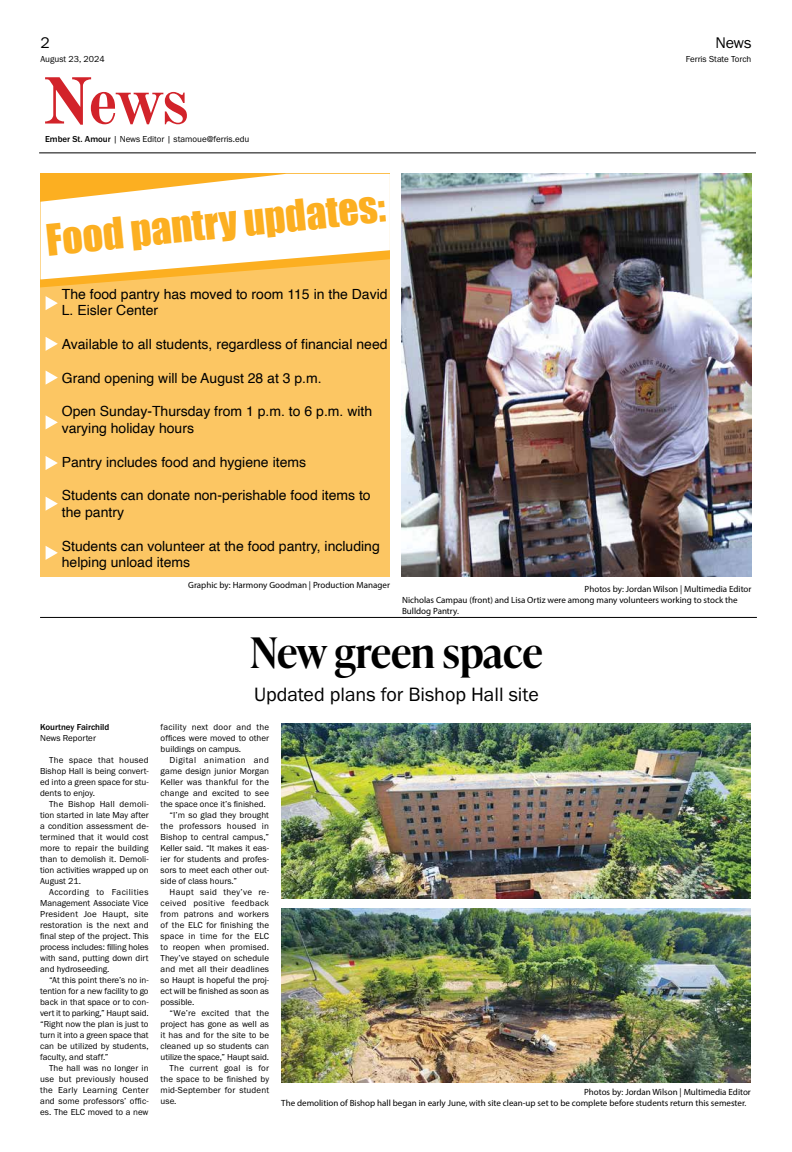
<style>
.page{position:relative;width:792px;height:1152px;background:#fff}
.page>*{position:absolute;margin:0;border:0;box-sizing:border-box;transform-origin:0 0}
.t1{font:700 65px "Old Standard TT";color:#d2232a}
.t2{font:600 42px "Ivy Presto Headline";letter-spacing:-.005em;color:#000}
.t3{font:40px "Impact";color:#fcaf21}
.t4{font:20px "Franklin Gothic URW Boo";color:#000}
.t5{font:16px "Franklin Gothic URW Boo";color:#000}
.t6{font:14px/16.8px "Helvetica";color:#000}
.t7{font:9px/11px "Franklin Gothic URW Boo";letter-spacing:.005em;color:#000;text-align:justify}
.t8{font:9px/11px "Myriad Pro";color:#000}
.t9{font:9px "Franklin Gothic URW Boo";letter-spacing:.03em;color:#000}
.t10{font:9px "Franklin Gothic URW Boo";letter-spacing:.04em;color:#000}
.t11{font:9px "Franklin Gothic URW Boo";letter-spacing:.025em;color:#000}
.t12{font:9px "Franklin Gothic URW Boo";letter-spacing:.05em;color:#000}
.t13{font:9px "Franklin Gothic URW Boo";letter-spacing:.035em;color:#000}
.t14{font:500 9px "Franklin Gothic URW";color:#000}
.s1{font-family:"Franklin Gothic URW";font-weight:500}
</style>
<div class="page">
<hr style="left:39px;top:153px;width:717px;height:1px;background:#000">
<hr style="left:40px;top:617px;width:717px;height:1px;background:#000">
<img style="left:281px;top:724px;width:470px;height:174px">
<img style="left:281px;top:908px;width:470px;height:174px">
<div style="left:40px;top:258px;width:350px;height:319px;background:#fcc663"></div>
<svg style="left:41px;top:174px;width:349px;height:105px"></svg>
<svg style="left:46px;top:296px;width:12px;height:14px"></svg>
<svg style="left:46px;top:337px;width:12px;height:14px"></svg>
<svg style="left:46px;top:371px;width:12px;height:14px"></svg>
<svg style="left:46px;top:415px;width:12px;height:14px"></svg>
<svg style="left:46px;top:456px;width:12px;height:14px"></svg>
<svg style="left:46px;top:497px;width:12px;height:14px"></svg>
<svg style="left:46px;top:546px;width:12px;height:14px"></svg>
<img style="left:402px;top:174px;width:349px;height:403px">
<h3 class="t5" style="left:40px;top:32px;width:11px">2</h3>
<p class="t7" style="left:40px;top:53px;width:66px">August 23, 2024</p>
<h1 class="t1" style="left:42px;top:51px;width:149px">News</h1>
<p class="t7" style="left:45px;top:133px;width:206px"><span class="s1">Ember St. Amour</span> | News Editor | stamoue@ferris.edu</p>
<h3 class="t5" style="left:715px;top:32px;width:38px">News</h3>
<p class="t7" style="left:686px;top:53px;width:67px">Ferris State Torch</p>
<h3 class="t3" style="left:43px;top:210px;width:342px;rotate:-6deg">Food pantry updates:</h3>
<h3 class="t6" style="left:62px;top:286px;width:327px">The food pantry has moved to room 115 in the David<br>L. Eisler Center</h3>
<h3 class="t6" style="left:62px;top:336px;width:327px">Available to all students, regardless of financial need</h3>
<h3 class="t6" style="left:62px;top:370px;width:261px">Grand opening will be August 28 at 3 p.m.</h3>
<h3 class="t6" style="left:62px;top:403px;width:312px">Open Sunday-Thursday from 1 p.m. to 6 p.m. with varying holiday hours</h3>
<h3 class="t6" style="left:62px;top:454px;width:246px">Pantry includes food and hygiene items</h3>
<h3 class="t6" style="left:62px;top:487px;width:310px">Students can donate non-perishable food items to the pantry</h3>
<h3 class="t6" style="left:62px;top:538px;width:320px">Students can volunteer at the food pantry, including helping unload items</h3>
<p class="t8" style="left:188px;top:579px;width:203px">Graphic by: Harmony Goodman | Production Manager</p>
<p class="t8" style="left:402px;top:583px;width:351px;text-indent:183px">Photos by: Jordan Wilson | Multimedia Editor<br>Nicholas Campau (front) and Lisa Ortiz were among many volunteers working to stock the<br>Bulldog Pantry.</p>
<p class="t14" style="left:40px;top:721px;width:71px">Kourtney Fairchild</p>
<p class="t7" style="left:40px;top:732px;width:57px">News Reporter</p>
<p class="t7" style="left:40px;top:754px;width:110px;text-indent:9px">The space that housed Bishop Hall is being convert&shy;ed into a green space for stu&shy;dents to enjoy.</p>
<p class="t7" style="left:40px;top:798px;width:110px;text-indent:9px">The Bishop Hall demoli&shy;tion started in late May after a condition assessment de&shy;termined that it would cost more to repair the building than to demolish it. Demoli&shy;tion activities wrapped up on August 21.</p>
<p class="t7" style="left:40px;top:886px;width:110px;text-indent:9px">According to Facilities Management Associate Vice President Joe Haupt, site restoration is the next and final step of the project. This process includes: filling holes with sand, putting down dirt and hydroseeding.</p>
<p class="t7" style="left:40px;top:974px;width:110px;text-indent:9px">“At this point there’s no in&shy;tention for a new facility to go back in that space or to con&shy;vert it to parking,” Haupt said. “Right now the plan is just to turn it into a green space that can be utilized by students, faculty, and staff.”</p>
<p class="t7" style="left:40px;top:1062px;width:110px;text-indent:9px">The hall was no longer in use but previously housed the Early Learning Center and some professors’ offic&shy;es. The ELC moved to a new</p>
<h2 class="t2" style="left:251px;top:623px;width:293px">New green space</h2>
<h3 class="t4" style="left:254px;top:682px;width:286px">Updated plans for Bishop Hall site</h3>
<p class="t7" style="left:161px;top:721px;width:110px">facility next door and the offices were moved to other buildings on campus.</p>
<p class="t12" style="left:170px;top:754px;width:101px">Digital animation and</p>
<p class="t7" style="left:161px;top:765px;width:110px">game design junior Morgan</p>
<p class="t7" style="left:161px;top:776px;width:110px">Keller was thankful for the</p>
<p class="t7" style="left:161px;top:787px;width:110px">change and excited to see</p>
<p class="t7" style="left:161px;top:798px;width:107px">the space once it’s finished.</p>
<p class="t7" style="left:170px;top:809px;width:101px">“I’m so glad they brought</p>
<p class="t9" style="left:161px;top:820px;width:110px">the professors housed in</p>
<p class="t7" style="left:161px;top:831px;width:110px">Bishop to central campus,”</p>
<p class="t7" style="left:161px;top:842px;width:110px">Keller said. “It makes it eas-</p>
<p class="t7" style="left:161px;top:853px;width:110px">ier for students and profes-</p>
<p class="t7" style="left:161px;top:864px;width:110px">sors to meet each other out-</p>
<p class="t7" style="left:161px;top:875px;width:78px">side of class hours.”</p>
<p class="t13" style="left:170px;top:886px;width:101px">Haupt said they’ve re-</p>
<p class="t10" style="left:161px;top:897px;width:110px">ceived positive feedback</p>
<p class="t7" style="left:161px;top:908px;width:110px">from patrons and workers</p>
<p class="t7" style="left:161px;top:919px;width:110px">of the ELC for finishing the</p>
<p class="t7" style="left:161px;top:930px;width:110px">space in time for the ELC</p>
<p class="t7" style="left:161px;top:941px;width:110px">to reopen when promised.</p>
<p class="t7" style="left:161px;top:952px;width:110px">They’ve stayed on schedule</p>
<p class="t7" style="left:161px;top:963px;width:110px">and met all their deadlines</p>
<p class="t7" style="left:161px;top:974px;width:110px">so Haupt is hopeful the proj-</p>
<p class="t7" style="left:161px;top:985px;width:110px">ect will be finished as soon as</p>
<p class="t7" style="left:161px;top:996px;width:35px">possible.</p>
<p class="t11" style="left:170px;top:1007px;width:101px">“We’re excited that the</p>
<p class="t7" style="left:161px;top:1018px;width:110px">project has gone as well as</p>
<p class="t7" style="left:161px;top:1029px;width:110px">it has and for the site to be</p>
<p class="t7" style="left:161px;top:1040px;width:110px">cleaned up so students can</p>
<p class="t7" style="left:161px;top:1051px;width:110px">utilize the space,” Haupt said.</p>
<p class="t9" style="left:170px;top:1062px;width:101px">The current goal is for</p>
<p class="t7" style="left:161px;top:1073px;width:110px">the space to be finished by</p>
<p class="t7" style="left:161px;top:1084px;width:110px">mid-September for student</p>
<p class="t7" style="left:161px;top:1095px;width:17px">use.</p>
<p class="t8" style="left:281px;top:1086px;width:471px;text-indent:303px">Photos by: Jordan Wilson | Multimedia Editor<br>The demolition of Bishop hall began in early June, with site clean-up set to be complete before students return this semester.</p>
</div>
